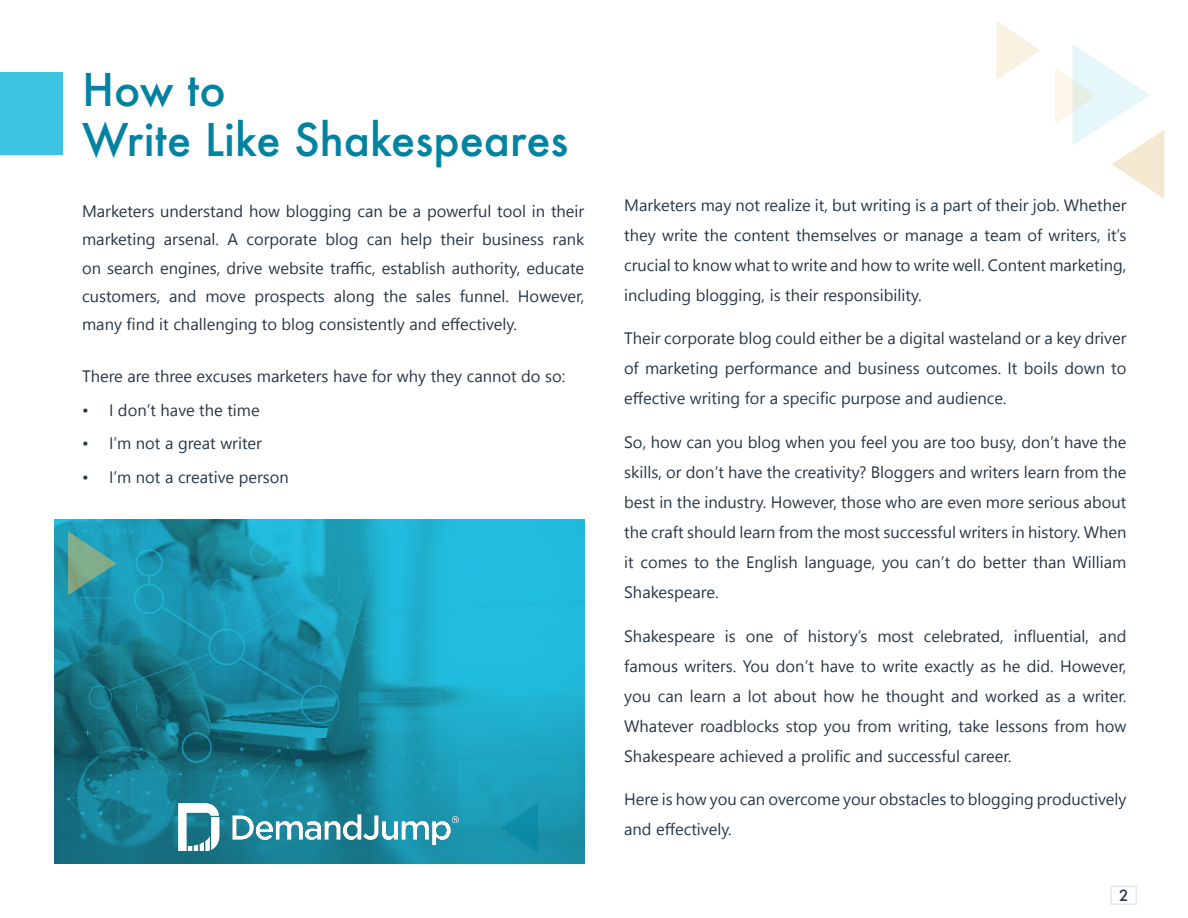
<style>
.page{position:relative;width:1188px;height:918px;background:#fff}
.page>*{position:absolute;margin:0;border:0;box-sizing:border-box;transform-origin:0 0}
.t1{font:500 43.8px/50.8px "Futura";color:#0083a1}
.t2{font:16.5px/30px "Segoe UI";color:#293845;text-align:justify}
.t3{font:500 15px "Futura";color:#293845}
</style>
<div class="page">
<svg style="left:997px;top:21px;width:43px;height:58px"></svg>
<svg style="left:1055px;top:44px;width:109px;height:155px"></svg>
<div style="left:1110px;top:886px;width:27px;height:19px;border:2px solid #e8e8e8"></div>
<img style="left:54px;top:520px;width:530px;height:344px">
<div style="left:0;top:72px;width:63px;height:82px;background:#3ec4e1"></div>
<svg style="left:68px;top:531px;width:49px;height:64px;background:#4da19e"></svg>
<svg style="left:501px;top:802px;width:37px;height:51px;background:#1391ac"></svg>
<img style="left:179px;top:803px;width:281px;height:47px">
<p class="t1" style="left:82px;top:63px;width:488px">How to<br>Write Like Shakespeares</p>
<p class="t2" style="left:82px;top:197px;width:504px;line-height:28.2px">Marketers understand how blogging can be a powerful tool in their marketing arsenal. A corporate blog can help their business rank on search engines, drive website traffic, establish authority, educate customers, and move prospects along the sales funnel. However, many find it challenging to blog consistently and effectively.</p>
<p class="t2" style="left:624px;top:190px;width:504px">Marketers may not realize it, but writing is a part of their job. Whether they write the content themselves or manage a team of writers, it’s crucial to know what to write and how to write well. Content marketing, including blogging, is their responsibility.</p>
<p class="t2" style="left:624px;top:323px;width:504px">Their corporate blog could either be a digital wasteland or a key driver of marketing performance and business outcomes. It boils down to effective writing for a specific purpose and audience.</p>
<p class="t2" style="left:624px;top:427px;width:504px">So, how can you blog when you feel you are too busy, don’t have the skills, or don’t have the creativity? Bloggers and writers learn from the best in the industry. However, those who are even more serious about the craft should learn from the most successful writers in history. When it comes to the English language, you can’t do better than William Shakespeare.</p>
<p class="t2" style="left:624px;top:621px;width:504px">Shakespeare is one of history’s most celebrated, influential, and famous writers. You don’t have to write exactly as he did. However, you can learn a lot about how he thought and worked as a writer.<br>Whatever roadblocks stop you from writing, take lessons from how Shakespeare achieved a prolific and successful career.</p>
<p class="t2" style="left:624px;top:784px;width:504px">Here is how you can overcome your obstacles to blogging productively and effectively.</p>
<p class="t2" style="left:82px;top:361px;width:485px">There are three excuses marketers have for why they cannot do so:</p>
<p class="t2" style="left:82px;top:395px;width:179px">• I don’t have the time</p>
<p class="t2" style="left:82px;top:428px;width:181px">• I’m not a great writer</p>
<p class="t2" style="left:82px;top:462px;width:208px">• I’m not a creative person</p>
<p class="t3" style="left:1119px;top:886px;width:11px">2</p>
</div>
